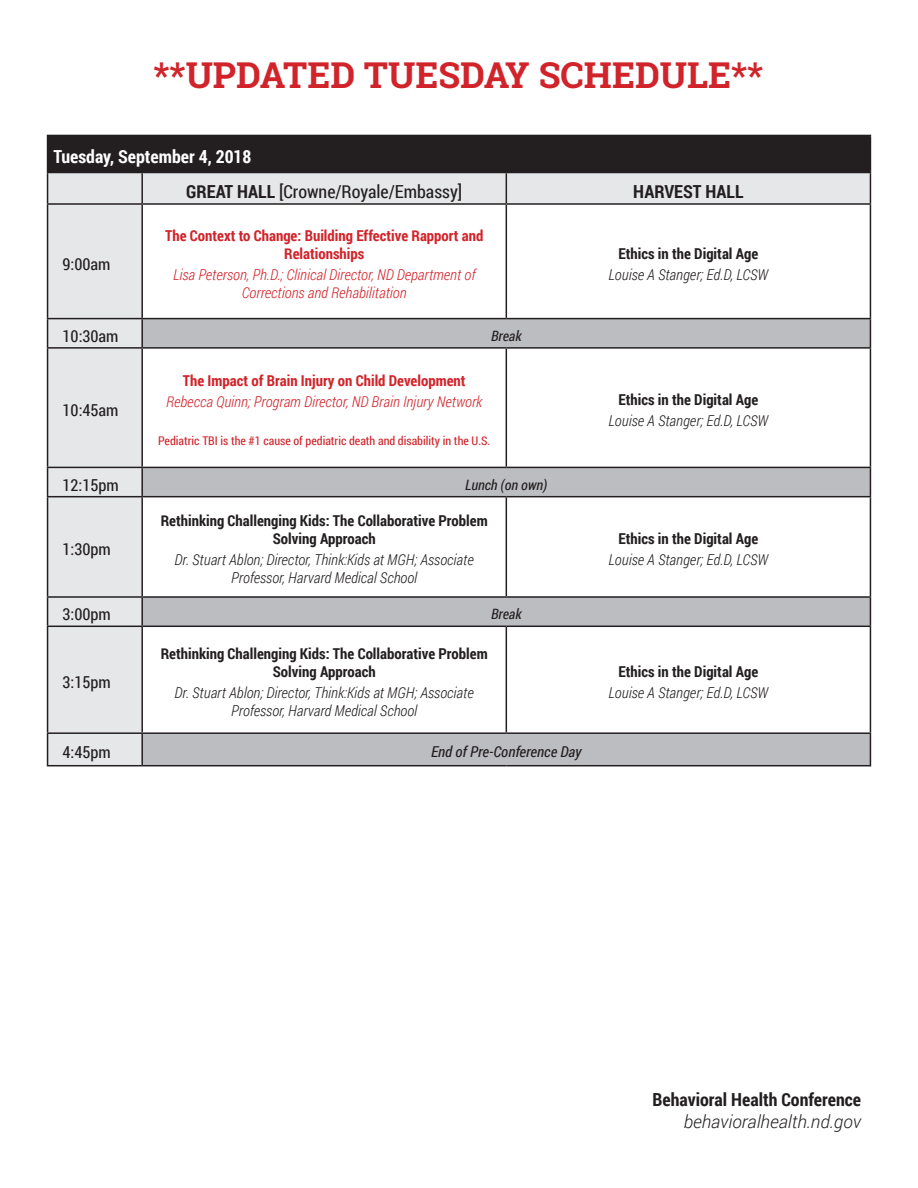
<style>
.page{position:relative;width:918px;height:1188px;background:#fff}
.page>*{position:absolute;margin:0;border:0;box-sizing:border-box;transform-origin:0 0}
.t1{font:700 36px "Roboto Slab";color:#d1232a}
.t2{font:700 18px "Roboto Condensed";color:#231f20}
.t3{font:18px "Roboto Condensed";color:#231f20}
.t4{font:700 18px "Roboto Condensed";color:#fff}
.t5{font:italic 300 18px "Roboto";color:#231f20}
.t6{font:16.5px "Roboto Condensed";color:#231f20}
.t7{font:italic 300 15px/18px "Roboto Condensed";color:#231f20;text-align:center}
.t8{font:700 15px/18px "Roboto Condensed";color:#231f20;text-align:center}
.t9{font:700 15px/18px "Roboto Condensed";color:#d1232a;text-align:center}
.t10{font:italic 300 15px/18px "Roboto Condensed";color:#d3232b;text-align:center}
.t11{font:italic 300 15px "Roboto Condensed";color:#d1232a}
.t12{font:italic 15px "Roboto Condensed";color:#231f20}
.t13{font:italic 14.25px "Roboto Condensed";color:#231f20}
.t14{font:12px "Roboto Condensed";color:#d1232a}
.s1{font-weight:700}
</style>
<div class="page">
<div style="left:48px;top:135px;width:822px;height:37px;background:#231f20"></div>
<svg style="left:48px;top:173px;width:822px;height:592px"></svg>
<svg style="left:143px;top:319px;width:727px;height:446px"></svg>
<hr style="left:870px;top:136px;width:1px;height:36px;background:#231f20">
<hr style="left:47px;top:173px;width:1px;height:30px;background:#231f20">
<hr style="left:141px;top:173px;width:2px;height:30px;background:#231f20">
<hr style="left:506px;top:173px;width:1px;height:30px;background:#231f20">
<hr style="left:870px;top:173px;width:1px;height:30px;background:#231f20">
<hr style="left:47px;top:203px;width:95px;height:2px;background:#231f20">
<hr style="left:47px;top:205px;width:1px;height:113px;background:#231f20">
<hr style="left:142px;top:203px;width:364px;height:2px;background:#231f20">
<hr style="left:141px;top:205px;width:2px;height:113px;background:#231f20">
<hr style="left:506px;top:203px;width:365px;height:2px;background:#231f20">
<hr style="left:506px;top:205px;width:1px;height:113px;background:#231f20">
<hr style="left:870px;top:205px;width:1px;height:113px;background:#231f20">
<hr style="left:47px;top:318px;width:95px;height:1px;background:#231f20">
<svg style="left:47px;top:319px;width:1px;height:28px"></svg>
<hr style="left:142px;top:318px;width:364px;height:1px;background:#231f20">
<hr style="left:141px;top:319px;width:2px;height:28px;background:#231f20">
<hr style="left:506px;top:318px;width:365px;height:1px;background:#231f20">
<svg style="left:870px;top:319px;width:1px;height:28px"></svg>
<hr style="left:47px;top:347px;width:95px;height:2px;background:#231f20">
<hr style="left:47px;top:349px;width:1px;height:118px;background:#231f20">
<hr style="left:142px;top:347px;width:364px;height:2px;background:#231f20">
<hr style="left:141px;top:349px;width:2px;height:118px;background:#231f20">
<hr style="left:506px;top:347px;width:365px;height:2px;background:#231f20">
<hr style="left:506px;top:349px;width:1px;height:118px;background:#231f20">
<hr style="left:870px;top:349px;width:1px;height:118px;background:#231f20">
<hr style="left:47px;top:467px;width:95px;height:1px;background:#231f20">
<svg style="left:47px;top:468px;width:1px;height:28px"></svg>
<hr style="left:142px;top:467px;width:364px;height:1px;background:#231f20">
<hr style="left:141px;top:468px;width:2px;height:28px;background:#231f20">
<hr style="left:506px;top:467px;width:365px;height:1px;background:#231f20">
<svg style="left:870px;top:468px;width:1px;height:28px"></svg>
<hr style="left:47px;top:496px;width:95px;height:1px;background:#231f20">
<hr style="left:47px;top:497px;width:1px;height:99px;background:#231f20">
<hr style="left:142px;top:496px;width:364px;height:1px;background:#231f20">
<hr style="left:141px;top:497px;width:2px;height:99px;background:#231f20">
<hr style="left:506px;top:496px;width:365px;height:1px;background:#231f20">
<hr style="left:506px;top:497px;width:1px;height:99px;background:#231f20">
<hr style="left:870px;top:497px;width:1px;height:99px;background:#231f20">
<hr style="left:47px;top:596px;width:95px;height:2px;background:#231f20">
<svg style="left:47px;top:598px;width:1px;height:28px"></svg>
<hr style="left:142px;top:596px;width:364px;height:2px;background:#231f20">
<hr style="left:141px;top:598px;width:2px;height:28px;background:#231f20">
<hr style="left:506px;top:596px;width:365px;height:2px;background:#231f20">
<svg style="left:870px;top:598px;width:1px;height:28px"></svg>
<hr style="left:47px;top:626px;width:95px;height:1px;background:#231f20">
<hr style="left:47px;top:627px;width:1px;height:105px;background:#231f20">
<hr style="left:142px;top:626px;width:364px;height:1px;background:#231f20">
<hr style="left:141px;top:627px;width:2px;height:105px;background:#231f20">
<hr style="left:506px;top:626px;width:365px;height:1px;background:#231f20">
<hr style="left:506px;top:627px;width:1px;height:105px;background:#231f20">
<hr style="left:870px;top:627px;width:1px;height:105px;background:#231f20">
<hr style="left:47px;top:732px;width:95px;height:2px;background:#231f20">
<hr style="left:47px;top:734px;width:1px;height:31px;background:#231f20">
<hr style="left:142px;top:732px;width:364px;height:2px;background:#231f20">
<hr style="left:141px;top:734px;width:2px;height:31px;background:#231f20">
<hr style="left:506px;top:732px;width:365px;height:2px;background:#231f20">
<hr style="left:870px;top:734px;width:1px;height:31px;background:#231f20">
<hr style="left:47px;top:765px;width:95px;height:1px;background:#231f20">
<hr style="left:142px;top:765px;width:364px;height:1px;background:#231f20">
<hr style="left:506px;top:765px;width:365px;height:1px;background:#231f20">
<hr style="left:47px;top:135px;width:95px;height:1px;background:#231f20">
<hr style="left:47px;top:136px;width:1px;height:36px;background:#231f20">
<hr style="left:506px;top:135px;width:365px;height:1px;background:#231f20">
<hr style="left:47px;top:172px;width:95px;height:1px;background:#231f20">
<hr style="left:142px;top:172px;width:364px;height:1px;background:#231f20">
<hr style="left:506px;top:172px;width:365px;height:1px;background:#231f20">
<p class="t1" style="left:154px;top:50px;width:611px">**UPDATED TUESDAY SCHEDULE**</p>
<p class="t4" style="left:54px;top:144px;width:199px">Tuesday, September 4, 2018</p>
<p class="t3" style="left:186px;top:179px;width:278px"><span class="s1">GREAT HALL</span> [Crowne/Royale/Embassy]</p>
<p class="t2" style="left:633px;top:179px;width:112px">HARVEST HALL</p>
<p class="t6" style="left:63px;top:253px;width:49px">9:00am</p>
<p class="t9" style="left:165px;top:226px;width:320px">The Context to Change: Building Effective Rapport and<br>Relationships</p>
<p class="t10" style="left:173px;top:265px;width:304px">Lisa Peterson, Ph.D.; Clinical Director, ND Department of<br>Corrections and Rehabilitation</p>
<p class="t6" style="left:63px;top:325px;width:58px">10:30am</p>
<p class="t13" style="left:491px;top:326px;width:32px">Break</p>
<p class="t6" style="left:63px;top:399px;width:58px">10:45am</p>
<p class="t9" style="left:183px;top:371px;width:284px">The Impact of Brain Injury on Child Development</p>
<p class="t11" style="left:166px;top:391px;width:318px">Rebecca Quinn; Program Director, ND Brain Injury Network</p>
<p class="t14" style="left:158px;top:433px;width:334px">Pediatric TBI is the #1 cause of pediatric death and disability in the U.S.</p>
<p class="t6" style="left:63px;top:473px;width:58px">12:15pm</p>
<p class="t13" style="left:465px;top:475px;width:84px">Lunch (on own)</p>
<p class="t6" style="left:63px;top:538px;width:50px">1:30pm</p>
<p class="t8" style="left:161px;top:511px;width:328px">Rethinking Challenging Kids: The Collaborative Problem<br>Solving Approach</p>
<p class="t7" style="left:175px;top:550px;width:301px">Dr. Stuart Ablon; Director, Think:Kids at MGH; Associate<br>Professor, Harvard Medical School</p>
<p class="t6" style="left:63px;top:603px;width:50px">3:00pm</p>
<p class="t13" style="left:491px;top:604px;width:32px">Break</p>
<p class="t6" style="left:63px;top:671px;width:50px">3:15pm</p>
<p class="t8" style="left:161px;top:644px;width:328px">Rethinking Challenging Kids: The Collaborative Problem<br>Solving Approach</p>
<p class="t7" style="left:175px;top:683px;width:301px">Dr. Stuart Ablon; Director, Think:Kids at MGH; Associate<br>Professor, Harvard Medical School</p>
<p class="t6" style="left:63px;top:741px;width:50px">4:45pm</p>
<p class="t12" style="left:431px;top:742px;width:152px">End of Pre-Conference Day</p>
<p class="t8" style="left:618px;top:244px;width:141px">Ethics in the Digital Age</p>
<p class="t7" style="left:608px;top:265px;width:161px">Louise A Stanger; Ed.D, LCSW</p>
<p class="t8" style="left:618px;top:390px;width:141px">Ethics in the Digital Age</p>
<p class="t7" style="left:608px;top:411px;width:161px">Louise A Stanger; Ed.D, LCSW</p>
<p class="t8" style="left:618px;top:529px;width:141px">Ethics in the Digital Age</p>
<p class="t7" style="left:608px;top:550px;width:161px">Louise A Stanger; Ed.D, LCSW</p>
<p class="t8" style="left:618px;top:662px;width:141px">Ethics in the Digital Age</p>
<p class="t7" style="left:608px;top:683px;width:161px">Louise A Stanger; Ed.D, LCSW</p>
<p class="t2" style="left:653px;top:1087px;width:210px">Behavioral Health Conference</p>
<p class="t5" style="left:684px;top:1109px;width:179px">behavioralhealth.nd.gov</p>
</div>
